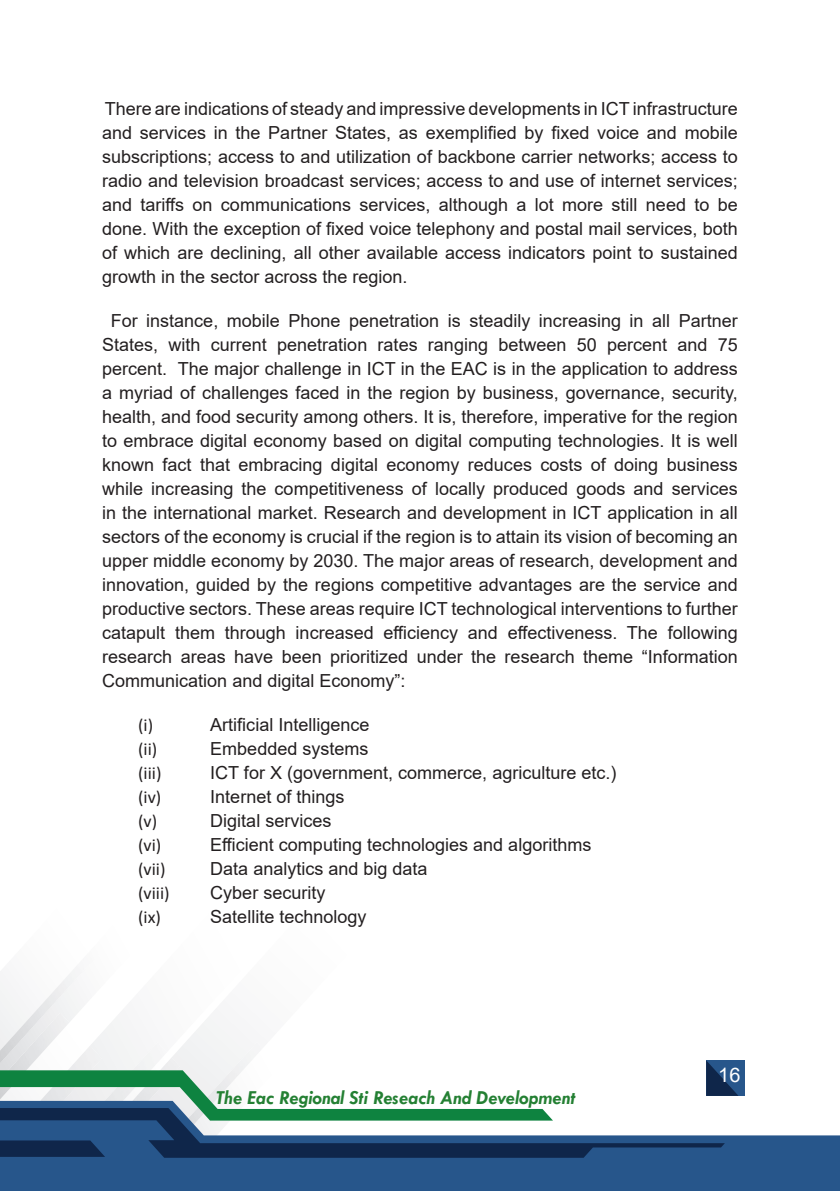
<style>
.page{position:relative;width:840px;height:1191px;background:#fff}
.page>*{position:absolute;margin:0;border:0;box-sizing:border-box;transform-origin:0 0}
.t1{font:italic 700 20px "Tw Cen";color:#248033}
.t2{font:20px "Arial";color:#fff}
.t3{font:18px/24px "Arial";color:#231f20;text-align:justify}
.t4{font:18px "Calibri";color:#231f20}
</style>
<div class="page">
<div style="left:705px;top:1060px;width:39px;height:35px;background:#27568b"></div>
<div style="left:738px;top:1135px;width:101px;height:56px;background:#27568b"></div>
<svg style="left:0;top:970px;width:738px;height:221px"></svg>
<p class="t3" style="left:102px;top:97px;width:636px">There are indications of steady and impressive developments in ICT infrastructure and services in the Partner States, as exemplified by fixed voice and mobile subscriptions; access to and utilization of backbone carrier networks; access to radio and television broadcast services; access to and use of internet services; and tariffs on communications services, although a lot more still need to be done. With the exception of fixed voice telephony and postal mail services, both of which are declining, all other available access indicators point to sustained growth in the sector across the region.</p>
<p class="t3" style="left:102px;top:309px;width:636px;text-indent:9px">For instance, mobile Phone penetration is steadily increasing in all Partner States, with current penetration rates ranging between 50 percent and 75 percent. The major challenge in ICT in the EAC is in the application to address a myriad of challenges faced in the region by business, governance, security, health, and food security among others. It is, therefore, imperative for the region to embrace digital economy based on digital computing technologies. It is well known fact that embracing digital economy reduces costs of doing business while increasing the competitiveness of locally produced goods and services in the international market. Research and development in ICT application in all sectors of the economy is crucial if the region is to attain its vision of becoming an upper middle economy by 2030. The major areas of research, development and innovation, guided by the regions competitive advantages are the service and productive sectors. These areas require ICT technological interventions to further catapult them through increased efficiency and effectiveness. The following research areas have been prioritized under the research theme “Information Communication and digital Economy”:</p>
<p class="t4" style="left:138px;top:713px;width:17px">(i)</p>
<p class="t3" style="left:210px;top:713px;width:161px">Artificial Intelligence</p>
<p class="t4" style="left:138px;top:737px;width:21px">(ii)</p>
<p class="t3" style="left:210px;top:737px;width:160px">Embedded systems</p>
<p class="t4" style="left:138px;top:761px;width:25px">(iii)</p>
<p class="t3" style="left:210px;top:761px;width:407px">ICT for X (government, commerce, agriculture etc.)</p>
<p class="t4" style="left:138px;top:785px;width:25px">(iv)</p>
<p class="t3" style="left:210px;top:785px;width:136px">Internet of things</p>
<p class="t4" style="left:138px;top:809px;width:21px">(v)</p>
<p class="t3" style="left:210px;top:809px;width:123px">Digital services</p>
<p class="t4" style="left:138px;top:833px;width:25px">(vi)</p>
<p class="t3" style="left:210px;top:833px;width:382px">Efficient computing technologies and algorithms</p>
<p class="t4" style="left:138px;top:857px;width:29px">(vii)</p>
<p class="t3" style="left:210px;top:857px;width:219px">Data analytics and big data</p>
<p class="t4" style="left:138px;top:881px;width:33px">(viii)</p>
<p class="t3" style="left:210px;top:881px;width:117px">Cyber security</p>
<p class="t4" style="left:138px;top:905px;width:24px">(ix)</p>
<p class="t3" style="left:210px;top:905px;width:158px">Satellite technology</p>
<p class="t1" style="left:215px;top:1085px;width:361px">The Eac Regional Sti Reseach And Development</p>
<p class="t2" style="left:717px;top:1060px;width:24px">16</p>
</div>
